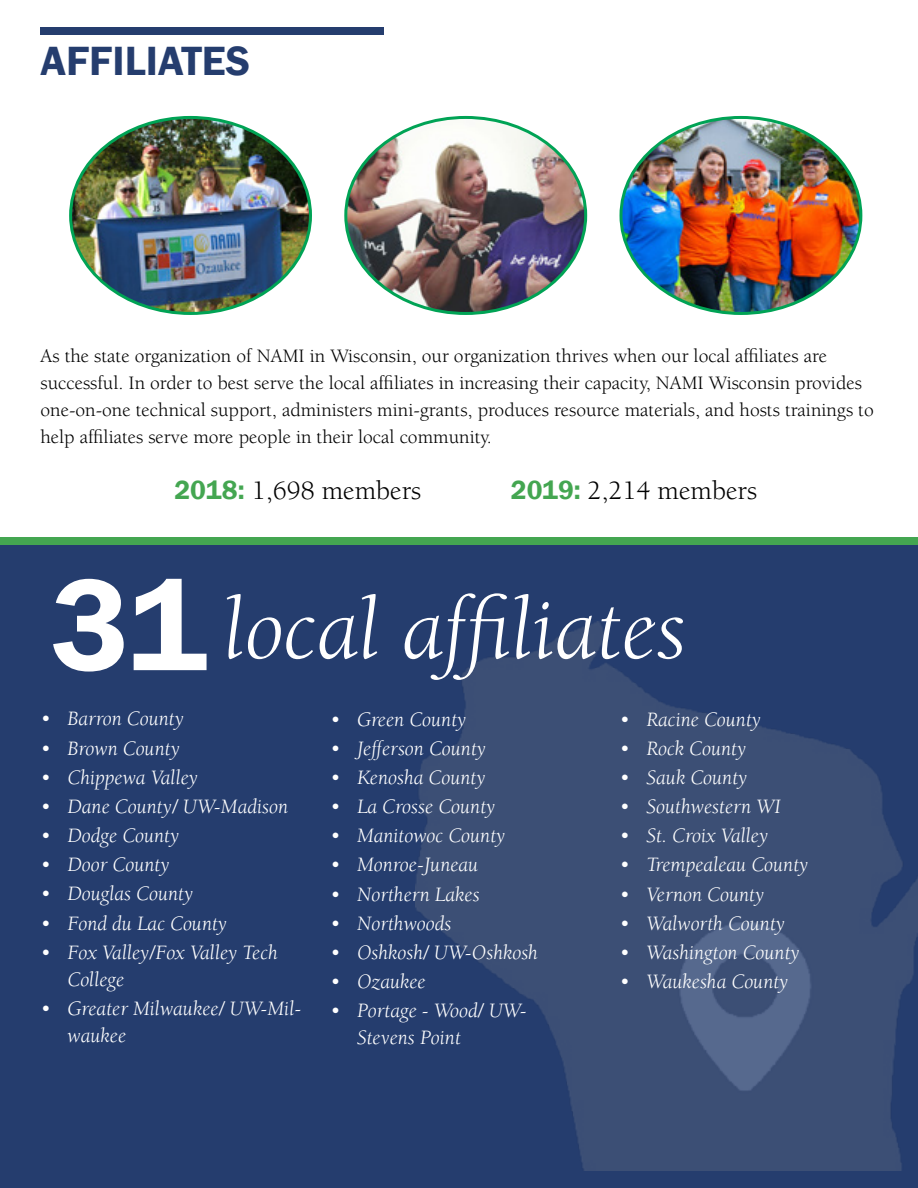
<style>
.page{position:relative;width:918px;height:1188px;background:#fff}
.page>*{position:absolute;margin:0;border:0;box-sizing:border-box;transform-origin:0 0}
.t1{font:italic 90px "Berkeley Std";color:#fff}
.t2{font:600 42px "Franklin Gothic";color:#253d6e}
.t3{font:27px "Berkeley Std";color:#000101}
.t4{font:italic 21px/27px "Berkeley Std";color:#fff}
.t5{font:19.5px/27px "Berkeley Std";color:#000101}
.s1{font-family:"Franklin Gothic";font-weight:600;color:#44a651}
.s2{font-family:"Franklin Gothic";font-weight:600;font-style:normal;font-size:135px}
</style>
<div class="page">
<div style="left:40px;top:27px;width:344px;height:7px;background:#253d6e"></div>
<img style="left:347px;top:117px;width:239px;height:196px">
<img style="left:71px;top:117px;width:239px;height:196px">
<img style="left:623px;top:117px;width:238px;height:196px">
<div style="left:0;top:538px;width:918px;height:650px;background:#253d6e"></div>
<img style="left:416px;top:621px;width:502px;height:550px">
<div style="left:0;top:538px;width:918px;height:7px;background:#44a651"></div>
<h2 class="t2" style="left:40px;top:35px;width:211px">AFFILIATES</h2>
<p class="t5" style="left:40px;top:342px;width:835px">As the state organization of NAMI in Wisconsin, our organization thrives when our local affiliates are successful. In order to best serve the local affiliates in increasing their capacity, NAMI Wisconsin provides one-on-one technical support, administers mini-grants, produces resource materials, and hosts trainings to help affiliates serve more people in their local community.</p>
<p class="t3" style="left:174px;top:476px;width:248px"><span class="s1">2018:</span> 1,698 members</p>
<p class="t3" style="left:511px;top:476px;width:248px"><span class="s1">2019:</span> 2,214 members</p>
<h1 class="t1" style="left:51px;top:581px;width:637px"><span class="s2">31</span> local affiliates</h1>
<p class="t4" style="left:40px;top:706px;width:145px">• Barron County</p>
<p class="t4" style="left:40px;top:735px;width:141px">• Brown County</p>
<p class="t4" style="left:40px;top:764px;width:159px">• Chippewa Valley</p>
<p class="t4" style="left:40px;top:793px;width:249px">• Dane County/ UW-Madison</p>
<p class="t4" style="left:40px;top:822px;width:140px">• Dodge County</p>
<p class="t4" style="left:40px;top:852px;width:131px">• Door County</p>
<p class="t4" style="left:40px;top:881px;width:154px">• Douglas County</p>
<p class="t4" style="left:40px;top:910px;width:188px">• Fond du Lac County</p>
<p class="t4" style="left:68px;top:939px;width:212px;text-indent:-27px">• Fox Valley/Fox Valley Tech<br>College</p>
<p class="t4" style="left:68px;top:995px;width:235px;text-indent:-27px">• Greater Milwaukee/ UW-Mil&shy;waukee</p>
<p class="t4" style="left:330px;top:706px;width:138px">• Green County</p>
<p class="t4" style="left:330px;top:735px;width:158px">• Jefferson County</p>
<p class="t4" style="left:330px;top:764px;width:157px">• Kenosha County</p>
<p class="t4" style="left:330px;top:793px;width:167px">• La Crosse County</p>
<p class="t4" style="left:330px;top:822px;width:177px">• Manitowoc County</p>
<p class="t4" style="left:330px;top:852px;width:150px">• Monroe-Juneau</p>
<p class="t4" style="left:330px;top:881px;width:151px">• Northern Lakes</p>
<p class="t4" style="left:330px;top:910px;width:123px">• Northwoods</p>
<p class="t4" style="left:330px;top:939px;width:210px">• Oshkosh/ UW-Oshkosh</p>
<p class="t4" style="left:330px;top:968px;width:97px">• Ozaukee</p>
<p class="t4" style="left:357px;top:997px;width:171px;text-indent:-27px">• Portage - Wood/ UW-<br>Stevens Point</p>
<p class="t4" style="left:620px;top:706px;width:143px">• Racine County</p>
<p class="t4" style="left:620px;top:735px;width:128px">• Rock County</p>
<p class="t4" style="left:620px;top:764px;width:130px">• Sauk County</p>
<p class="t4" style="left:620px;top:793px;width:163px">• Southwestern WI</p>
<p class="t4" style="left:620px;top:823px;width:150px">• St. Croix Valley</p>
<p class="t4" style="left:620px;top:852px;width:191px">• Trempealeau County</p>
<p class="t4" style="left:620px;top:881px;width:146px">• Vernon County</p>
<p class="t4" style="left:620px;top:910px;width:167px">• Walworth County</p>
<p class="t4" style="left:620px;top:939px;width:182px">• Washington County</p>
<p class="t4" style="left:620px;top:968px;width:171px">• Waukesha County</p>
</div>
